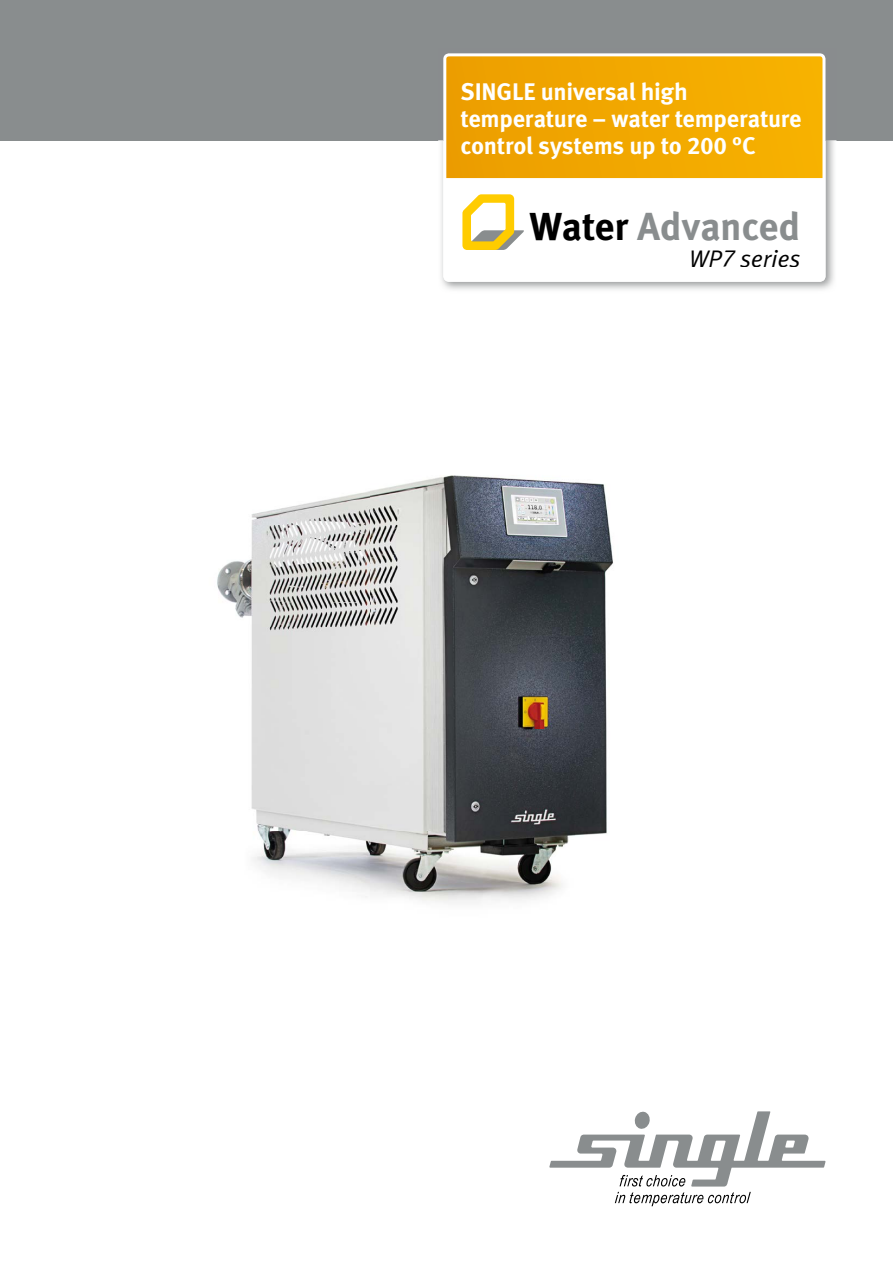
<style>
.page{position:relative;width:893px;height:1263px;background:#fff}
.page>*{position:absolute;margin:0;border:0;box-sizing:border-box;transform-origin:0 0}
.t1{font:700 39px "Meta Pro";letter-spacing:-.01em;color:#898d8e}
.t2{font:700 24px/27px "Meta Pro";letter-spacing:-.01em;color:#fff}
.t3{font:24px "Meta Pro Norm Ita";letter-spacing:-.01em;color:#000}
.s1{color:#000}
</style>
<div class="page">
<div style="left:0;top:0;width:893px;height:140px;background:#898d8e"></div>
<img style="left:438px;top:57px;width:398px;height:233px">
<svg style="left:443px;top:53px;width:382px;height:229px"></svg>
<div style="left:530px;top:212px;width:99px;height:29px;background:#fff"></div>
<svg style="left:462px;top:194px;width:63px;height:56px"></svg>
<div style="left:692px;top:250px;width:30px;height:17px;background:#fff"></div>
<div style="left:724px;top:250px;width:12px;height:17px;background:#fff"></div>
<div style="left:740px;top:249px;width:60px;height:18px;background:#fff"></div>
<svg style="left:615px;top:1192px;width:136px;height:14px"></svg>
<svg style="left:549px;top:1111px;width:277px;height:75px"></svg>
<img style="left:217px;top:475px;width:396px;height:428px">
<p class="t2" style="left:460px;top:77px;width:343px">SINGLE universal high<br>temp erature – water temperature control systems up to 200 °C</p>
<h1 class="t1" style="left:530px;top:196px;width:272px"><span class="s1">Water</span> Advanced</h1>
<p class="t3" style="left:689px;top:240px;width:113px">WP7 series</p>
</div>
